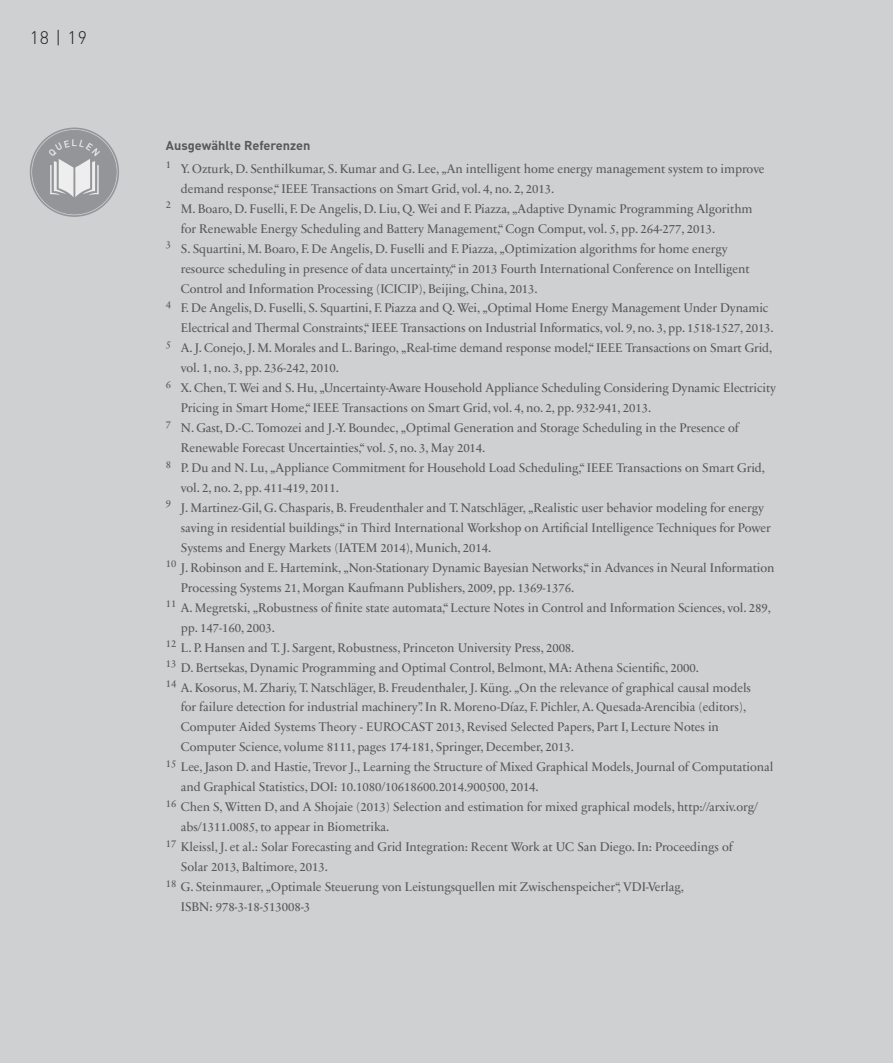
<style>
.page{position:relative;width:893px;height:1063px;background:#cfd0d2}
.page>*{position:absolute;margin:0;border:0;box-sizing:border-box;transform-origin:0 0}
.t1{font:300 18px "DIN";color:#231f20}
.Lauftext{font:12.75px/20px "Sabon Next LT Pro";letter-spacing:-.005em;color:#57585a}
.Überschrift_2{font:700 12.75px "DIN";color:#57585a}
</style>
<div class="page">
<div style="left:33px;top:130px;width:83px;height:84px;background:#939598;border-radius:50%"></div>
<div style="left:30px;top:128px;width:89px;height:89px;border:2px solid #939598;border-radius:50%"></div>
<svg style="left:50px;top:159px;width:49px;height:38px"></svg>
<h1 class="t1" style="left:30px;top:27px;width:59px">18 | 19</h1>
<p class="Überschrift_2" style="left:166px;top:137px;width:146px">Ausgewählte Referenzen</p>
<p class="Lauftext" style="left:166px;top:158px;width:600px"><sup>1</sup> Y. Ozturk, D. Senthilkumar, S. Kumar and G. Lee, „An intelligent home energy management system to improve</p>
<p class="Lauftext" style="left:181px;top:178px;width:375px">demand response,“ IEEE Transactions on Smart Grid, vol. 4, no. 2, 2013.</p>
<p class="Lauftext" style="left:166px;top:198px;width:588px"><sup>2</sup> M. Boaro, D. Fuselli, F. De Angelis, D. Liu, Q. Wei and F. Piazza, „Adaptive Dynamic Programming Algorithm</p>
<p class="Lauftext" style="left:181px;top:218px;width:536px">for Renewable Energy Scheduling and Battery Management,“ Cogn Comput, vol. 5, pp. 264-277, 2013.</p>
<p class="Lauftext" style="left:166px;top:238px;width:563px"><sup>3</sup> S. Squartini, M. Boaro, F. De Angelis, D. Fuselli and F. Piazza, „Optimization algorithms for home energy</p>
<p class="Lauftext" style="left:181px;top:258px;width:570px">resource scheduling in presence of data uncertainty,“ in 2013 Fourth International Conference on Intelligent</p>
<p class="Lauftext" style="left:181px;top:278px;width:358px">Control and Information Processing (ICICIP), Beijing, China, 2013.</p>
<p class="Lauftext" style="left:166px;top:298px;width:604px"><sup>4</sup> F. De Angelis, D. Fuselli, S. Squartini, F. Piazza and Q. Wei, „Optimal Home Energy Management Under Dynamic</p>
<p class="Lauftext" style="left:181px;top:318px;width:594px">Electrical and Thermal Constraints,“ IEEE Transactions on Industrial Informatics, vol. 9, no. 3, pp. 1518-1527, 2013.</p>
<p class="Lauftext" style="left:166px;top:338px;width:608px"><sup>5</sup> A. J. Conejo, J. M. Morales and L. Baringo, „Real-time demand response model,“ IEEE Transactions on Smart Grid,</p>
<p class="Lauftext" style="left:181px;top:358px;width:160px">vol. 1, no. 3, pp. 236-242, 2010.</p>
<p class="Lauftext" style="left:166px;top:378px;width:611px"><sup>6</sup> X. Chen, T. Wei and S. Hu, „Uncertainty-Aware Household Appliance Scheduling Considering Dynamic Electricity</p>
<p class="Lauftext" style="left:181px;top:397px;width:472px">Pricing in Smart Home,“ IEEE Transactions on Smart Grid, vol. 4, no. 2, pp. 932-941, 2013.</p>
<p class="Lauftext" style="left:166px;top:417px;width:574px"><sup>7</sup> N. Gast, D.-C. Tomozei and J.-Y. Boundec, „Optimal Generation and Storage Scheduling in the Presence of</p>
<p class="Lauftext" style="left:181px;top:437px;width:306px">Renewable Forecast Uncertainties,“ vol. 5, no. 3, May 2014.</p>
<p class="Lauftext" style="left:166px;top:457px;width:601px"><sup>8</sup> P. Du and N. Lu, „Appliance Commitment for Household Load Scheduling,“ IEEE Transactions on Smart Grid,</p>
<p class="Lauftext" style="left:181px;top:477px;width:160px">vol. 2, no. 2, pp. 411-419, 2011.</p>
<p class="Lauftext" style="left:166px;top:497px;width:600px"><sup>9</sup> J. Martinez-Gil, G. Chasparis, B. Freudenthaler and T. Natschläger, „Realistic user behavior modeling for energy</p>
<p class="Lauftext" style="left:181px;top:517px;width:592px">saving in residential buildings,“ in Third International Workshop on Artificial Intelligence Techniques for Power</p>
<p class="Lauftext" style="left:181px;top:537px;width:312px">Systems and Energy Markets (IATEM 2014), Munich, 2014.</p>
<p class="Lauftext" style="left:181px;top:557px;width:595px;text-indent:-15px"><sup>10</sup> J. Robinson and E. Hartemink, „Non-Stationary Dynamic Bayesian Networks,“ in Advances in Neural Information<br>Processing Systems 21, Morgan Kaufmann Publishers, 2009, pp. 1369-1376.</p>
<p class="Lauftext" style="left:166px;top:597px;width:606px"><sup>11</sup> A. Megretski, „Robustness of finite state automata,“ Lecture Notes in Control and Information Sciences, vol. 289,</p>
<p class="Lauftext" style="left:181px;top:617px;width:96px">pp. 147-160, 2003.</p>
<p class="Lauftext" style="left:166px;top:637px;width:410px"><sup>12</sup> L. P. Hansen and T. J. Sargent, Robustness, Princeton University Press, 2008.</p>
<p class="Lauftext" style="left:166px;top:657px;width:535px"><sup>13</sup> D. Bertsekas, Dynamic Programming and Optimal Control, Belmont, MA: Athena Scientific, 2000.</p>
<p class="Lauftext" style="left:166px;top:677px;width:587px"><sup>14</sup> A. Kosorus, M. Zhariy, T. Natschläger, B. Freudenthaler, J. Küng. „On the relevance of graphical causal models</p>
<p class="Lauftext" style="left:181px;top:697px;width:567px">for failure detection for industrial machinery”. In R. Moreno-Díaz, F. Pichler, A. Quesada-Arencibia (editors),<br>Computer Aided Systems Theory - EUROCAST 2013, Revised Selected Papers, Part I, Lecture Notes in</p>
<p class="Lauftext" style="left:181px;top:737px;width:394px">Computer Science, volume 8111, pages 174-181, Springer, December, 2013.</p>
<p class="Lauftext" style="left:166px;top:757px;width:609px"><sup>15</sup> Lee, Jason D. and Hastie, Trevor J., Learning the Structure of Mixed Graphical Models, Journal of Computational</p>
<p class="Lauftext" style="left:181px;top:777px;width:359px">and Graphical Statistics, DOI: 10.1080/10618600.2014.900500, 2014.</p>
<p class="Lauftext" style="left:181px;top:796px;width:579px;text-indent:-15px"><sup>16</sup> Chen S, Witten D, and A Shojaie (2013) Selection and estimation for mixed graphical models, http://arxiv.org/ abs/1311.0085, to appear in Biometrika.</p>
<p class="Lauftext" style="left:166px;top:836px;width:568px"><sup>17</sup> Kleissl, J. et al.: Solar Forecasting and Grid Integration: Recent Work at UC San Diego. In: Proceedings of</p>
<p class="Lauftext" style="left:181px;top:856px;width:149px">Solar 2013, Baltimore, 2013.</p>
<p class="Lauftext" style="left:166px;top:876px;width:519px"><sup>18</sup> G. Steinmaurer, „Optimale Steuerung von Leistungsquellen mit Zwischenspeicher“, VDI-Verlag,</p>
<p class="Lauftext" style="left:181px;top:896px;width:131px">ISBN: 978-3-18-513008-3</p>
</div>
